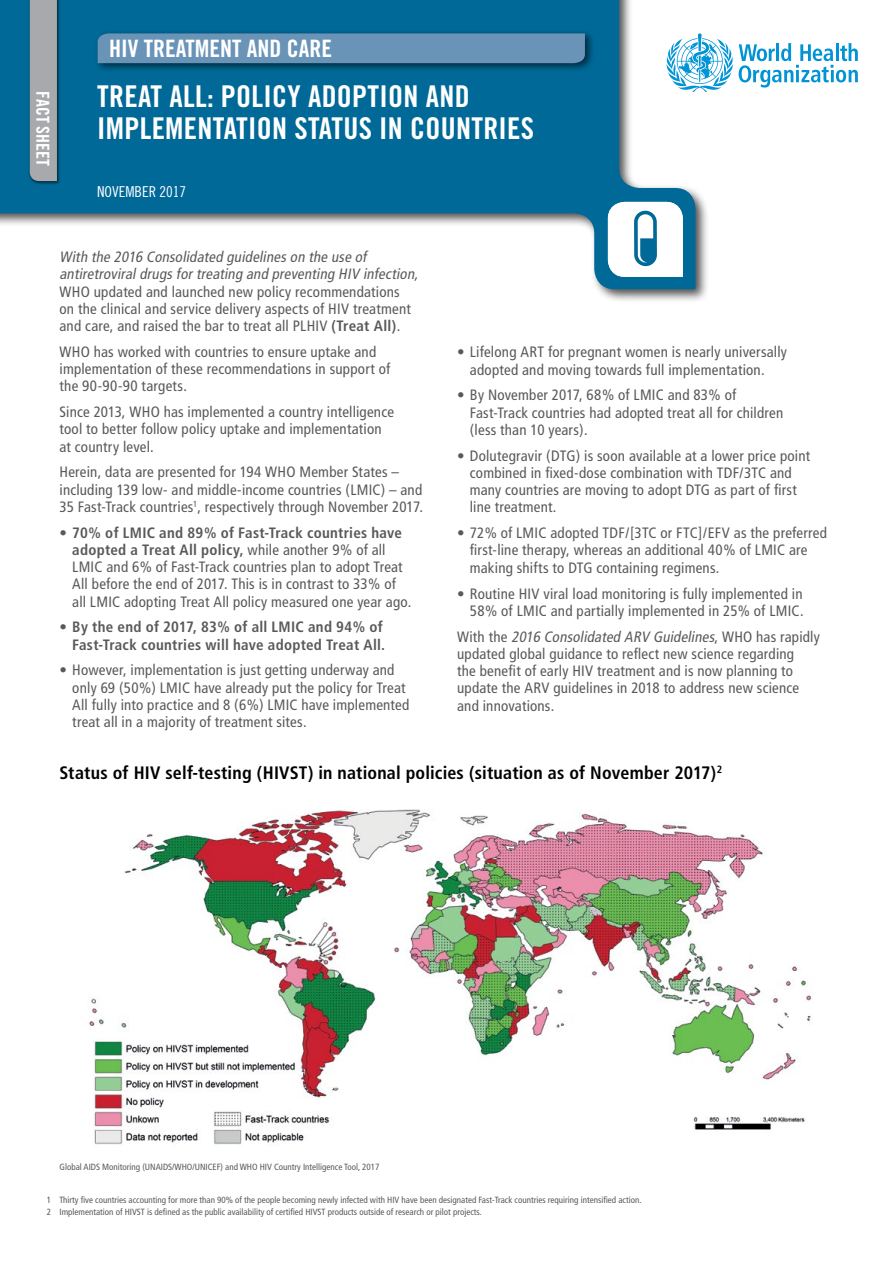
<style>
.page{position:relative;width:893px;height:1263px;background:#fff}
.page>*{position:absolute;margin:0;border:0;box-sizing:border-box;transform-origin:0 0}
.t1{font:30px/31.5px "Trade Gothic Bold Cond Twenty";letter-spacing:.01em;color:#fff}
.t2{font:24px "Trade Gothic Bold Cond Twenty";color:#fff}
.t3{font:700 condensed 18px "Frutiger";letter-spacing:.01em;color:#000}
.t4{font:17.85px "Trade Gothic Bold Cond Twenty";color:#fff}
.t5{font:condensed 15px/17.2px "Frutiger";letter-spacing:.015em;color:#58595b}
.t6{font:italic condensed 15px/17.2px "Frutiger";color:#58595b}
.t7{font:700 condensed 15px/17.2px "Frutiger";letter-spacing:.02em;color:#58595b;text-align:right}
.t8{font:15px "Trade Gothic Cond Eighteen";color:#fff}
.t9{font:condensed 9px/12px "Frutiger";color:#58595b}
.s1{font-weight:700}
.s2{font-weight:400}
.s3{font-style:italic}
</style>
<div class="page">
<img style="left:89px;top:809px;width:723px;height:336px">
<div style="left:0;top:0;width:709px;height:303px;background:#000;opacity:.7"></div>
<svg style="left:0;top:0;width:695px;height:289px;fill:#006998"></svg>
<svg style="left:666px;top:33px;width:192px;height:59px"></svg>
<svg style="left:608px;top:202px;width:75px;height:75px"></svg>
<div style="left:28px;top:0;width:33px;height:185px;background:#000;opacity:.7"></div>
<div style="left:30px;top:0;width:27px;height:181px;background:#a7a9ac"></div>
<div style="left:93px;top:29px;width:502px;height:44px;background:#000;opacity:.6"></div>
<div style="left:98px;top:33px;width:487px;height:30px;background:#6993b7"></div>
<h2 class="t2" style="left:109px;top:34px;width:225px">HIV TREATMENT AND CARE</h2>
<p class="t4" style="left:54px;top:91px;width:76px;rotate:90deg">FACT SHEET</p>
<h1 class="t1" style="left:97px;top:81px;width:439px">TREAT ALL: POLICY ADOPTION AND<br>IMPLEMENTATION STATUS IN COUNTRIES</h1>
<p class="t8" style="left:97px;top:183px;width:91px">NOVEMBER 2017</p>
<p class="t6" style="left:60px;top:248px;width:363px">With the 2016 Consolidated guidelines on the use of antiretroviraldrugs fortreating and preventing HIV infection,</p>
<p class="t5" style="left:60px;top:283px;width:353px">WHO updated and launched new policy recommendations on the clinical and service delivery aspects of HIV treatment and care, and raised the bar to treat all PLHIV <span class="s1">(Treat All)</span>.</p>
<p class="t5" style="left:60px;top:343px;width:332px">WHO has worked with countries to ensure uptake and implementation of these recommendations in support of the 90-90-90 targets.</p>
<p class="t5" style="left:60px;top:403px;width:336px">Since 2013, WHO has implemented a country intelligence tool to better follow policy uptake and implementation at country level.</p>
<p class="t5" style="left:60px;top:464px;width:365px">Herein, data are presented for 194 WHO Member States – including 139 low- and middle-income countries (LMIC) – and<br>35 Fast‑Track countries<sup>1</sup>, respectively through November 2017.</p>
<p class="t5" style="left:72px;top:524px;width:341px;text-indent:-13px">• <span class="s1">70% of LMIC and 89% of Fast-Track countries have adopted a Treat All policy,</span> while another 9% of all LMIC and 6% of Fast-Track countries plan to adopt Treat All before the end of 2017. This is in contrast to 33% of all LMIC adopting Treat All policy measured one year ago.</p>
<p class="t7" style="left:60px;top:619px;width:327px"><span class="s2">•</span> By the end of 2017, 83% of all LMIC and 94% of<br>Fast‑Track countries will have adopted Treat All.</p>
<p class="t5" style="left:72px;top:662px;width:339px;text-indent:-13px">• However, implementation is just getting underway and only 69 (50%) LMIC have already put the policy for Treat All fully into practice and 8 (6%) LMIC have implemented treat all in a majority of treatment sites.</p>
<p class="t3" style="left:60px;top:762px;width:664px">Status of HIV self-testing (HIVST) in national policies (situation as of November 2017)<sup>2</sup></p>
<p class="t5" style="left:470px;top:344px;width:319px;text-indent:-13px">• Lifelong ART for pregnant women is nearly universally adopted and moving towards full implementation.</p>
<p class="t5" style="left:470px;top:387px;width:315px;text-indent:-13px">• By November 2017, 68% of LMIC and 83% of<br>Fast-Track countries had adopted treat all for children (less than 10 years).</p>
<p class="t5" style="left:470px;top:447px;width:342px;text-indent:-13px">• Dolutegravir (DTG) is soon available at a lower price point combined in fixed-dose combination with TDF/3TC and many countries are moving to adopt DTG as part of first line treatment.</p>
<p class="t5" style="left:470px;top:524px;width:359px;text-indent:-13px">• 72% of LMIC adopted TDF/[3TC or FTC]/EFV as the preferred first-line therapy, whereas an additional 40% of LMIC are making shifts to DTG containing regimens.</p>
<p class="t5" style="left:457px;top:585px;width:348px;text-align:right">• Routine HIV viral load monitoring is fully implemented in<br>58% of LMIC and partially implemented in 25% of LMIC.</p>
<p class="t5" style="left:457px;top:628px;width:364px">W i t h t h e <span class="s3">2016 Consolidated ARV Guidelines</span>, W H O h a s r a p i d l y updated global guidance to reflect new science regarding<br>the benefit of early HIV treatment and is now planning to update the ARV guidelines in 2018 to address new science and innovations.</p>
<p class="t9" style="left:60px;top:1161px;width:321px">Global AIDS Monitoring (UNAIDS/WHO/UNICEF) and WHO HIV Country Intelligence Tool, 2017</p>
<p class="t9" style="left:47px;top:1194px;width:596px">1 Thirty five countries accounting for more than 90% of the people becoming newly infected with HIV have been designated Fast-Track countries requiring intensified action.<br>2 Implementation of HIVST is defined as the public availability of certified HIVST products outside of research or pilot projects.</p>
</div>
